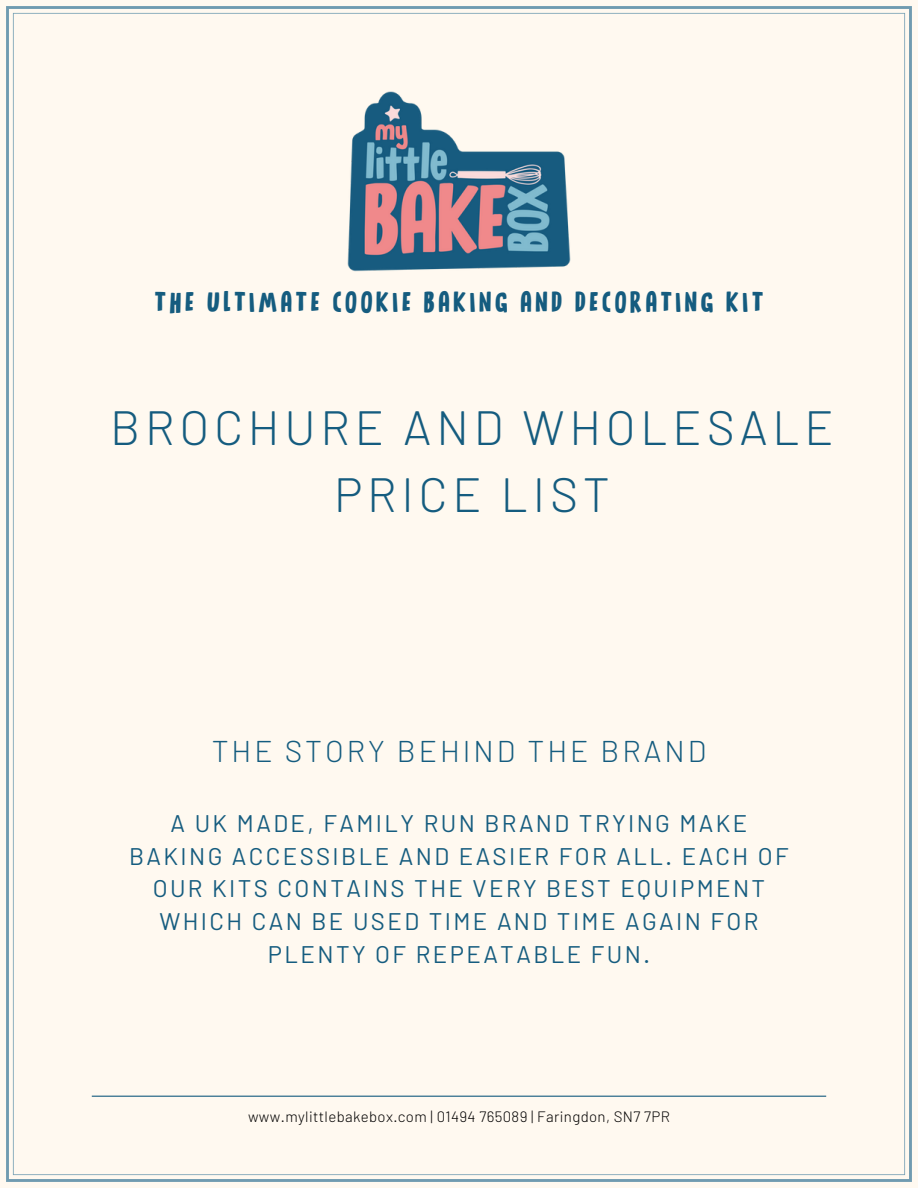
<style>
.page{position:relative;width:918px;height:1188px;background:#fff9f0}
.page>*{position:absolute;margin:0;border:0;box-sizing:border-box;transform-origin:0 0}
.t1{font:300 48px/66.3px "Barlow";letter-spacing:.1em;color:#155c7f;text-align:center}
.t2{font:30px "Pigeon Post";letter-spacing:.1em;color:#155c7f}
.t3{font:300 30px "Barlow";letter-spacing:.1em;color:#155c7f}
.t4{font:24px/32.7px "Barlow";letter-spacing:.1em;color:#155c7f;text-align:center}
.t5{font:300 15px "Barlow";letter-spacing:.025em;color:#000}
</style>
<div class="page">
<div style="left:6px;top:6px;width:906px;height:1176px;background:#fff9f0"></div>
<hr style="left:92px;top:1096px;width:734px;height:1px;background:#155c7f">
<img style="left:347px;top:92px;width:223px;height:180px">
<p class="t2" style="left:154px;top:282px;width:611px">THE ULTIMATE COOKIE BAKING AND DECORATING KIT</p>
<p class="t1" style="left:110px;top:393px;width:725px">BROCHURE AND WHOLESALE<br>PRICE LIST</p>
<p class="t3" style="left:212px;top:732px;width:496px">THE STORY BEHIND THE BRAND</p>
<p class="t4" style="left:129px;top:806px;width:661px">A UK MADE, FAMILY RUN BRAND TRYING MAKE BAKING ACCESSIBLE AND EASIER FOR ALL. EACH OF OUR KITS CONTAINS THE VERY BEST EQUIPMENT WHICH CAN BE USED TIME AND TIME AGAIN FOR PLENTY OF REPEATABLE FUN.</p>
<p class="t5" style="left:248px;top:1107px;width:423px">www.mylittlebakebox.com | 01494 765089 | Faringdon, SN7 7PR</p>
</div>
